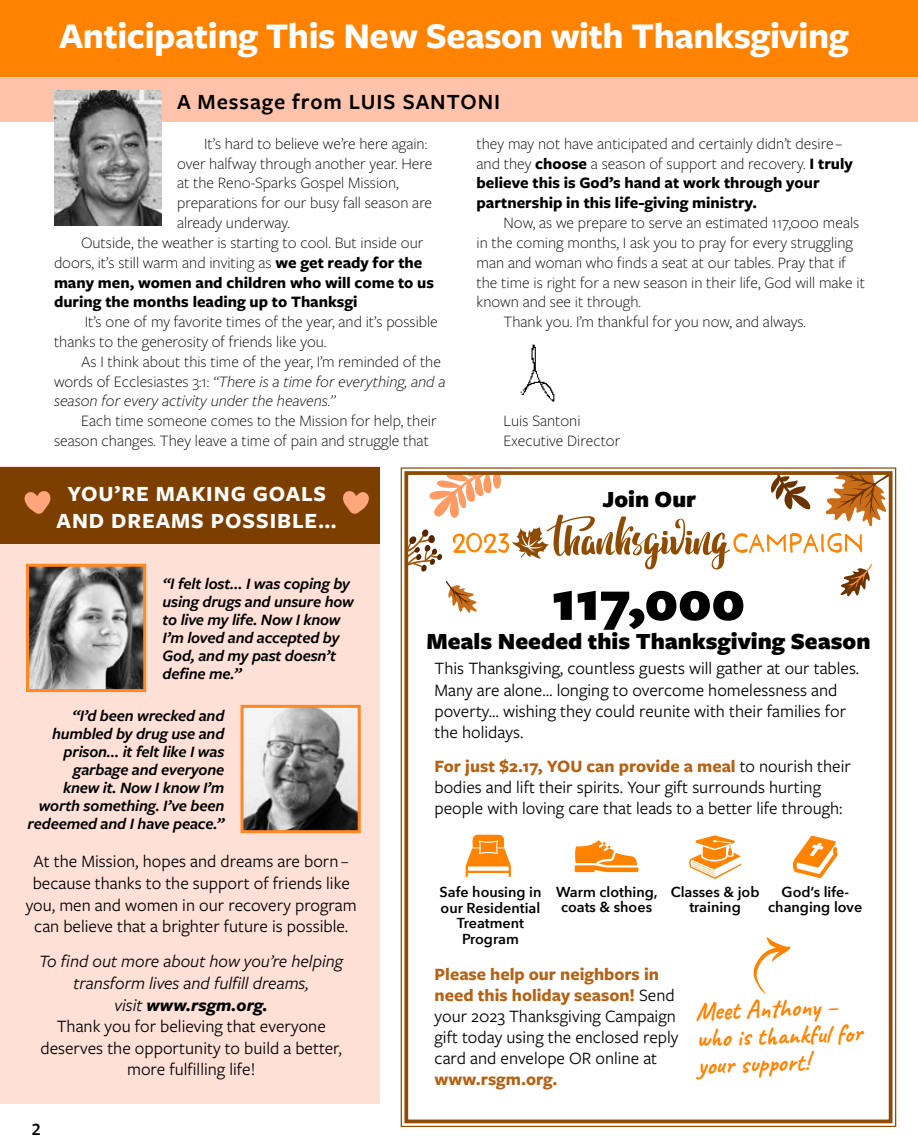
<style>
.page{position:relative;width:918px;height:1148px;background:#fff}
.page>*{position:absolute;margin:0;border:0;box-sizing:border-box;transform-origin:0 0}
.t1{font:900 58.5px "Freight Sans Pro";color:#000}
.t2{font:700 37.5px "Freight Sans Pro";letter-spacing:-.01em;color:#fff}
.t3{font:700 25.35px/27.2px "Caveat";color:#ff8300}
.t4{font:900 24px "Freight Sans Pro";color:#000}
.t5{font:700 22.5px/27px "Freight Sans Pro";letter-spacing:.04em;color:#fff;text-align:center}
.t6{font:600 22.5px "Freight Sans Pro";letter-spacing:.04em;color:#000}
.t7{font:18px/21px "Freight Sans Pro";color:#000}
.t8{font:700 18px "Freight Sans Pro";color:#b66113}
.t9{font:600 18px "Freight Sans Pro";color:#000}
.t10{font:300 16.5px/19.8px "Freight Sans Pro";color:#000}
.t11{font:italic 600 16.5px/18px "Freight Sans Pro";letter-spacing:-.01em;color:#000}
.t12{font:700 16.5px/19.8px "Freight Sans Pro";color:#000}
.t13{font:600 14.4px/15.8px "Avenir Next";color:#000;text-align:center}
.s1{font-weight:700}
.s2{font-style:italic}
.s3{font-weight:300}
.s4{font-weight:700;font-style:italic}
.s5{font-weight:700;color:#b66113}
</style>
<div class="page">
<img style="left:520px;top:344px;width:35px;height:58px">
<svg style="left:400px;top:467px;width:497px;height:660px"></svg>
<div style="left:404px;top:471px;width:489px;height:652px;border:4px solid #8f4b02"></div>
<svg style="left:689px;top:835px;width:52px;height:44px"></svg>
<svg style="left:792px;top:835px;width:46px;height:43px"></svg>
<div style="left:0;top:0;width:918px;height:91px;background:#ff8300"></div>
<div style="left:0;top:77px;width:918px;height:45px;background:#ffc3ac"></div>
<svg style="left:406px;top:473px;width:485px;height:140px"></svg>
<div style="left:0;top:467px;width:380px;height:637px;background:#fee0d7"></div>
<div style="left:0;top:467px;width:380px;height:76px;background:#7c3f00"></div>
<img style="left:30px;top:568px;width:112px;height:120px">
<div style="left:26px;top:564px;width:120px;height:128px;border:3px solid #ff8724"></div>
<img style="left:245px;top:709px;width:112px;height:120px">
<div style="left:241px;top:705px;width:120px;height:128px;border:3px solid #ff8724"></div>
<svg style="left:466px;top:834px;width:45px;height:43px"></svg>
<div style="left:480px;top:842px;width:17px;height:10px;background:#ff8300"></div>
<svg style="left:575px;top:840px;width:63px;height:32px"></svg>
<svg style="left:25px;top:491px;width:26px;height:23px"></svg>
<svg style="left:343px;top:491px;width:26px;height:23px"></svg>
<svg style="left:754px;top:937px;width:36px;height:57px"></svg>
<img style="left:54px;top:91px;width:108px;height:135px">
<h2 class="t2" style="left:59px;top:10px;width:791px">Anticipating This New Season with Thanksgiving</h2>
<h3 class="t6" style="left:177px;top:86px;width:325px">A Message from LUIS SANTONI</h3>
<p class="t10" style="left:204px;top:133px;width:225px">It’s hard to believe we’re here again:</p>
<p class="t10" style="left:177px;top:153px;width:257px">over halfway through another year. Here</p>
<p class="t10" style="left:177px;top:172px;width:223px">at the Reno-Sparks Gospel Mission,</p>
<p class="t10" style="left:177px;top:192px;width:257px">preparations for our busy fall season are</p>
<p class="t10" style="left:177px;top:212px;width:114px">already underway.</p>
<p class="t10" style="left:81px;top:232px;width:344px">Outside, the weather is starting to cool. But inside our</p>
<p class="t10" style="left:54px;top:252px;width:370px">doors, it’s still warm and inviting as <span class="s1">we get ready for the</span></p>
<p class="t12" style="left:54px;top:272px;width:381px">many men, women and children who will come to us</p>
<p class="t12" style="left:54px;top:291px;width:305px">during the months leading up to Thanksgi</p>
<p class="t10" style="left:54px;top:311px;width:385px;text-indent:31px">It’s one of my favorite times of the year, and it’s possible thanks to the generosity of friends like you.</p>
<p class="t10" style="left:54px;top:351px;width:393px;text-indent:27px">As I think about this time of the year, I’m reminded of the words of Ecclesiastes 3:1: <span class="s2">“There is a time for everything, and a season for every activity under the heavens.”</span></p>
<p class="t10" style="left:54px;top:410px;width:384px;text-indent:27px">Each time someone comes to the Mission for help, their season changes. They leave a time of pain and struggle that</p>
<h3 class="t5" style="left:57px;top:479px;width:282px">YOU’RE MAKING GOALS<br>AND DREAMS POSSIBLE…</h3>
<p class="t12" style="left:477px;top:133px;width:378px"><span class="s3">they may not have anticipated and certainly didn’t desire – and they</span> choose <span class="s3">a season of support and recovery.</span> I truly believe this is God’s hand at work through your partnership in this life-giving ministry.</p>
<p class="t10" style="left:504px;top:212px;width:357px">Now, as we prepare to serve an estimated 117,000 meals</p>
<p class="t10" style="left:477px;top:232px;width:378px">in the coming months, I ask you to pray for every struggling</p>
<p class="t10" style="left:477px;top:252px;width:371px">man and woman who finds a seat at our tables. Pray that if</p>
<p class="t10" style="left:477px;top:271px;width:390px">the time is right for a new season in their life, God will make it</p>
<p class="t10" style="left:477px;top:291px;width:166px">known and see it through.</p>
<p class="t10" style="left:504px;top:311px;width:304px">Thank you. I’m thankful for you now, and always.</p>
<p class="t10" style="left:504px;top:410px;width:118px">Luis Santoni<br>Executive Director</p>
<h3 class="t4" style="left:602px;top:482px;width:95px">Join Our</h3>
<p class="t11" style="left:163px;top:574px;width:193px">“I felt lost… I was coping by using drugs and unsure how to live my life. Now I know<br>I’m loved and accepted by<br>God, and my past doesn’t define me.”</p>
<p class="t11" style="left:28px;top:706px;width:198px;text-align:right">“I’d been wrecked and humbled by drug use and prison… it felt like I was garbage and everyone<br>knew it. Now I know I’m worth something. I’ve been redeemed and I have peace.”</p>
<p class="t7" style="left:26px;top:850px;width:333px;line-height:21.6px;text-align:center">At the Mission, hopes and dreams are born – because thanks to the support of friends like you, men and women in our recovery program can believe that a brighter future is possible.</p>
<p class="t7" style="left:39px;top:950px;width:306px;line-height:21.6px;text-align:center"><span class="s2">To find out more about how you’re helping transform lives and fulfill dreams,<br>visit</span> <span class="s4">www.rsgm.org.<br></span>Thank you for believing that everyone deserves the opportunity to build a better, more fulfilling life!</p>
<p class="t9" style="left:32px;top:1116px;width:10px">2</p>
<h1 class="t1" style="left:552px;top:560px;width:195px">117,000</h1>
<h3 class="t4" style="left:426px;top:624px;width:446px">Meals Needed this Thanksgiving Season</h3>
<p class="t7" style="left:435px;top:657px;width:426px">This Thanksgiving, countless guests will gather at our tables.<br>Many are alone… longing to overcome homelessness and poverty… wishing they could reunite with their families for the holidays.</p>
<p class="t7" style="left:435px;top:755px;width:418px"><span class="s5">For just $2.17, YOU can provide a meal</span> to nourish their bodies and lift their spirits. Your gift surrounds hurting people with loving care that leads to a better life through:</p>
<p class="t13" style="left:440px;top:883px;width:103px">Safe housing in our Residential<br>Treatment<br>Program</p>
<p class="t13" style="left:556px;top:883px;width:103px">Warm clothing, coats &amp; shoes</p>
<p class="t13" style="left:671px;top:883px;width:90px">Classes &amp; job training</p>
<p class="t13" style="left:768px;top:883px;width:96px">God’s life&shy;changing love</p>
<p class="t7" style="left:435px;top:963px;width:245px"><span class="s5">Please help our neighbors in need this holiday season!</span> Send your 2023 Thanksgiving Campaign gift today using the enclosed reply card and envelope OR online at</p>
<p class="t8" style="left:435px;top:1066px;width:124px">www.rsgm.org.</p>
<h3 class="t3" style="left:695px;top:997px;width:167px;rotate:-2deg">Meet Anthony – who is thankful for your support!</h3>
</div>
